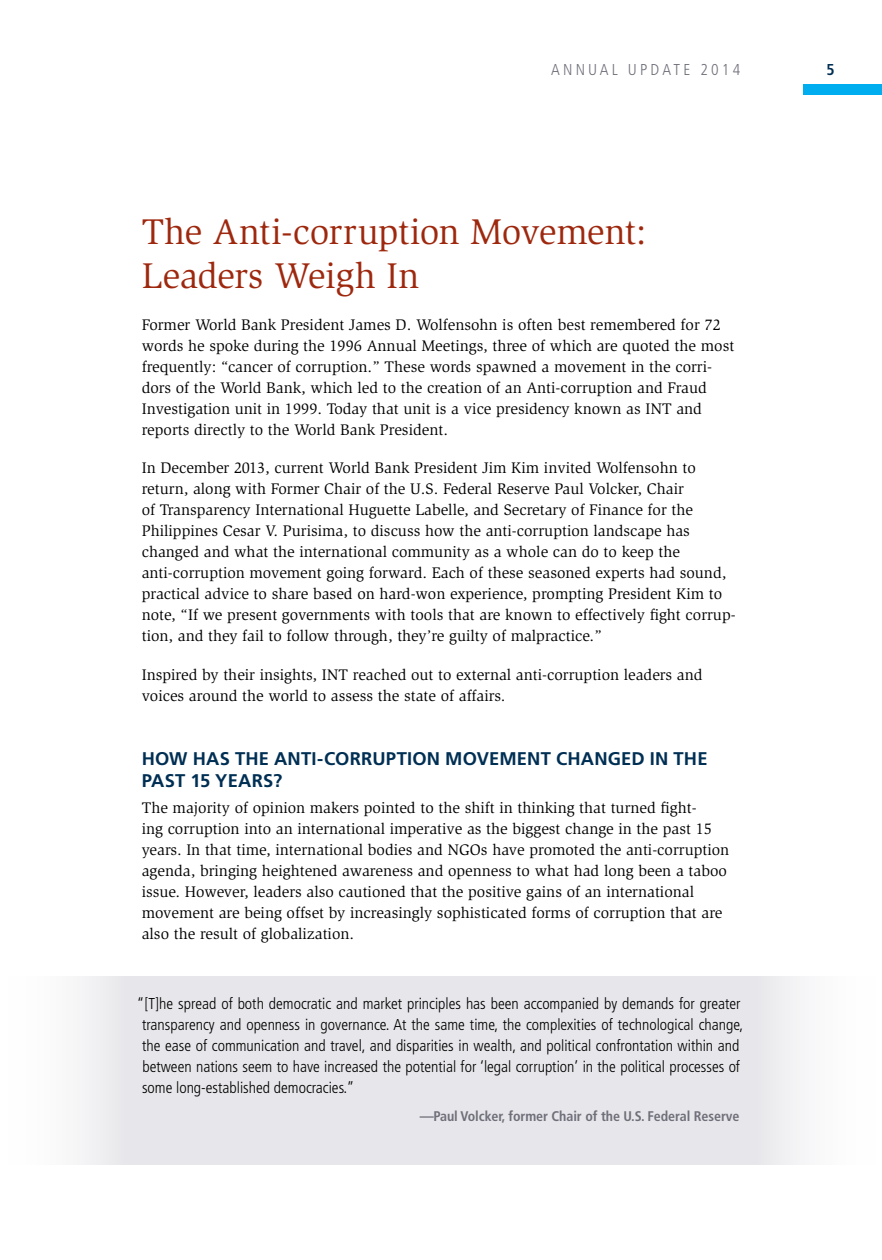
<style>
.page{position:relative;width:882px;height:1260px;background:#fff}
.page>*{position:absolute;margin:0;border:0;box-sizing:border-box;transform-origin:0 0}
.t1{font:36.75px/44.1px "Slimbach Std";letter-spacing:-.01em;color:#9e280e}
.t2{font:700 18.38px/22.1px "Frutiger LT Std";letter-spacing:.01em;color:#002f54}
.t3{font:15.75px/21px "Slimbach Std";color:#000}
.t4{font:300 condensed 15.75px/21px "Frutiger LT Std";color:#000}
.t5{font:300 condensed 15.75px "Frutiger LT Std";letter-spacing:.2em;color:#6f6f7a}
.t6{font:700 condensed 15.75px "Frutiger LT Std";color:#002f54}
.t7{font:700 condensed 14px "Frutiger LT Std";letter-spacing:-.005em;color:#6f6f7a}
</style>
<div class="page">
<div style="left:803px;top:84px;width:79px;height:10px;background:#00aeef"></div>
<div style="left:80px;top:976px;width:722px;height:189px;background:#e7e6ea"></div>
<p class="t5" style="left:551px;top:60px;width:190px">ANNUAL UPDATE 2014</p>
<p class="t6" style="left:827px;top:60px;width:10px">5</p>
<h1 class="t1" style="left:142px;top:209px;width:506px">The Anti-corruption Movement:<br>Leaders Weigh In</h1>
<p class="t3" style="left:142px;top:314px;width:594px">Former World Bank President James D. Wolfensohn is often best remembered for 72 words he spoke during the 1996 Annual Meetings, three of which are quoted the most frequently: “cancer of corruption.” These words spawned a movement in the corri&shy;dors of the World Bank, which led to the creation of an Anti-corruption and Fraud Investigation unit in 1999. Today that unit is a vice presidency known as INT and reports directly to the World Bank President.</p>
<p class="t3" style="left:142px;top:458px;width:595px">In December 2013, current World Bank President Jim Kim invited Wolfensohn to return, along with Former Chair of the U.S. Federal Reserve Paul Volcker, Chair<br>of Transparency International Huguette Labelle, and Secretary of Finance for the Philippines Cesar V. Purisima, to discuss how the anti-corruption landscape has changed and what the international community as a whole can do to keep the anti-corruption movement going forward. Each of these seasoned experts had sound, practical advice to share based on hard-won experience, prompting President Kim to note, “If we present governments with tools that are known to effectively fight corrup&shy;tion, and they fail to follow through, they’re guilty of malpractice.”</p>
<p class="t3" style="left:142px;top:664px;width:562px">Inspired by their insights, INT reached out to external anti-corruption leaders and voices around the world to assess the state of affairs.</p>
<p class="t2" style="left:142px;top:747px;width:567px">HOW HAS THE ANTI-CORRUPTION MOVEMENT CHANGED IN THE<br>PAST 15 YEARS?</p>
<p class="t3" style="left:142px;top:797px;width:589px">The majority of opinion makers pointed to the shift in thinking that turned fight-<br>ing corruption into an international imperative as the biggest change in the past 15 years. In that time, international bodies and NGOs have promoted the anti-corruption agenda, bringing heightened awareness and openness to what had long been a taboo issue. However, leaders also cautioned that the positive gains of an international movement are being offset by increasingly sophisticated forms of corruption that are also the result of globalization.</p>
<p class="t4" style="left:142px;top:994px;width:603px;text-indent:-5px">“[T]he spread of both democratic and market principles has been accompanied by demands for greater transparency and openness in governance. At the same time, the complexities of technological change, the ease of communication and travel, and disparities in wealth, and political confrontation within and between nations seem to have increased the potential for ‘legal corruption’ in the political processes of some long-established democracies.”</p>
<p class="t7" style="left:420px;top:1107px;width:321px">—Paul Volcker, former Chair of the U.S. Federal Reserve</p>
</div>
